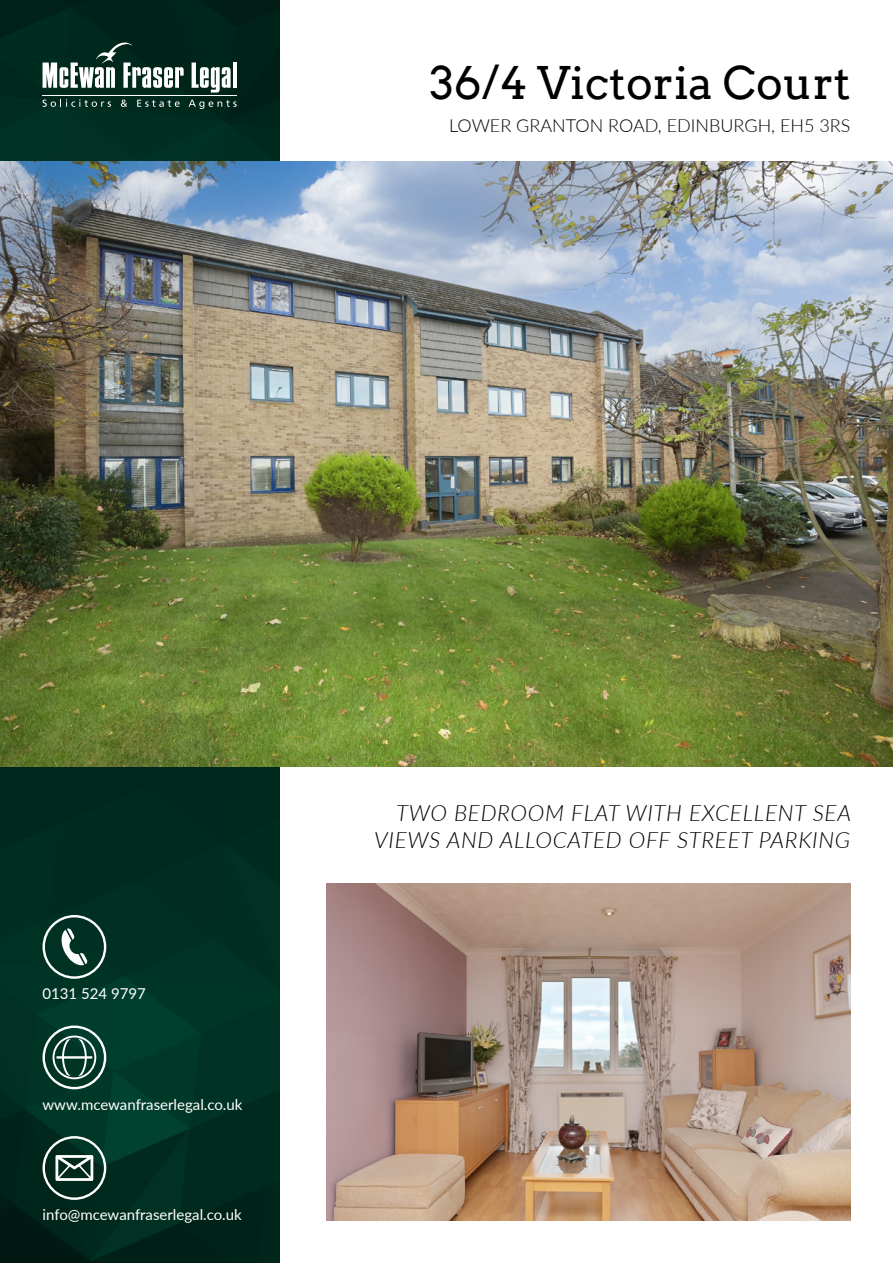
<style>
.page{position:relative;width:893px;height:1263px;background:#fff}
.page>*{position:absolute;margin:0;border:0;box-sizing:border-box;transform-origin:0 0}
.t1{font:45px "Arvo";color:#000}
.t2{font:italic 300 22.5px/27px "Lato";letter-spacing:.03em;color:#000;text-align:right}
.t3{font:300 18px "Lato";color:#000}
.t4{font:15px "Lato";color:#fff}
</style>
<div class="page">
<img style="left:0;top:0;width:279px;height:1263px">
<img style="left:0;top:162px;width:893px;height:605px">
<svg style="left:43px;top:43px;width:141px;height:45px"></svg>
<svg style="left:192px;top:63px;width:39px;height:30px"></svg>
<hr style="left:233px;top:63px;width:4px;height:25px;background:#fff">
<hr style="left:43px;top:95px;width:194px;height:1px;background:#fff">
<svg style="left:43px;top:99px;width:68px;height:8px"></svg>
<svg style="left:121px;top:100px;width:6px;height:7px"></svg>
<svg style="left:137px;top:100px;width:43px;height:7px"></svg>
<svg style="left:189px;top:100px;width:48px;height:9px"></svg>
<img style="left:326px;top:883px;width:524px;height:337px">
<svg style="left:43px;top:915px;width:63px;height:64px;background:#335a4f"></svg>
<svg style="left:43px;top:1025px;width:63px;height:64px;background:#3a6559"></svg>
<svg style="left:43px;top:1136px;width:63px;height:64px;background:#3a5b52"></svg>
<h1 class="t1" style="left:430px;top:55px;width:422px">36/4 Victoria Court</h1>
<p class="t3" style="left:449px;top:113px;width:403px">LOWER GRANTON ROAD, EDINBURGH, EH5 3RS</p>
<p class="t4" style="left:43px;top:983px;width:105px">0131 524 9797</p>
<p class="t4" style="left:43px;top:1094px;width:201px">www.mcewanfraserlegal.co.uk</p>
<p class="t4" style="left:43px;top:1204px;width:201px">info@mcewanfraserlegal.co.uk</p>
<h2 class="t2" style="left:374px;top:798px;width:478px">TWO BEDROOM FLAT WITH EXCELLENT SEA<br>VIEWS AND ALLOCATED OFF STREET PARKING</h2>
</div>
